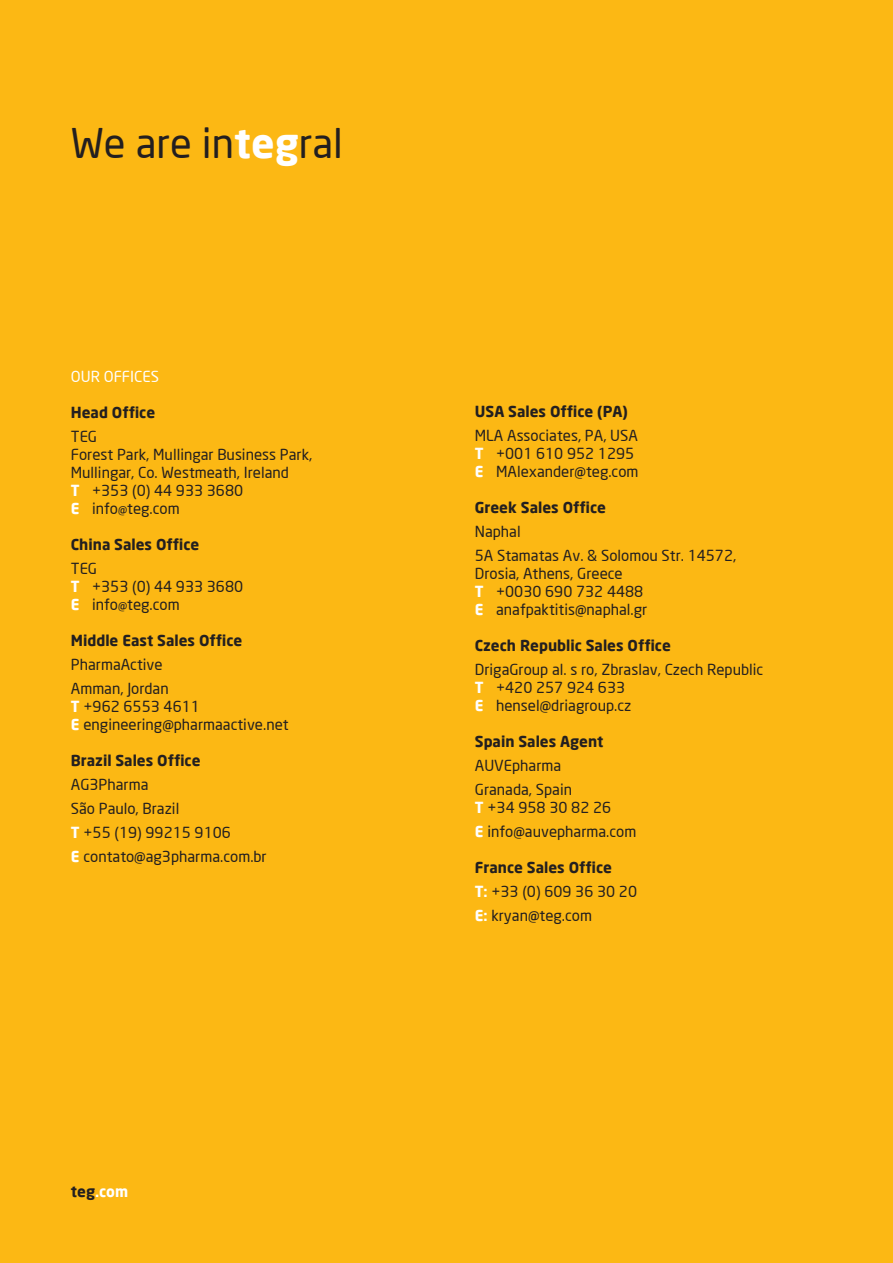
<style>
.page{position:relative;width:893px;height:1263px;background:#fcb814}
.page>*{position:absolute;margin:0;border:0;box-sizing:border-box;transform-origin:0 0}
.t1{font:40.05px "Neo Sans";color:#231f20}
.t2{font:15px "Neo Sans";color:#231f20}
.t3{font:700 15px "Neo Sans";color:#231f20}
.t4{font:15px "Neo Sans";color:#fff}
.t5{font:700 15px "Neo Sans";color:#fff}
.s1{font-weight:700;color:#fff}
.s2{font-size:12px}
.s3{color:#231f20}
</style>
<div class="page">
<p class="t1" style="left:71px;top:119px;width:274px">We are in<span class="s1">teg</span>ral</p>
<p class="t4" style="left:71px;top:367px;width:90px">OUR OFFICES</p>
<p class="t3" style="left:71px;top:403px;width:86px">Head Office</p>
<p class="t2" style="left:71px;top:427px;width:28px">TEG</p>
<p class="t2" style="left:71px;top:445px;width:243px">Forest Park, Mullingar Business Park,</p>
<p class="t2" style="left:71px;top:463px;width:220px">Mullingar, Co. Westmeath, Ireland</p>
<p class="t2" style="left:71px;top:481px;width:174px"><span class="s1">T</span> +353 (0) 44 933 3680</p>
<p class="t2" style="left:71px;top:499px;width:110px"><span class="s1">E</span> info<span class="s2">@</span>teg.com</p>
<p class="t3" style="left:71px;top:535px;width:130px">China Sales Office</p>
<p class="t2" style="left:71px;top:559px;width:28px">TEG</p>
<p class="t2" style="left:71px;top:577px;width:174px"><span class="s1">T</span> +353 (0) 44 933 3680</p>
<p class="t2" style="left:71px;top:595px;width:110px"><span class="s1">E</span> info<span class="s2">@</span>teg.com</p>
<p class="t3" style="left:71px;top:631px;width:173px">Middle East Sales Office</p>
<p class="t2" style="left:71px;top:655px;width:93px">PharmaActive</p>
<p class="t2" style="left:71px;top:679px;width:99px">Amman, Jordan</p>
<p class="t2" style="left:71px;top:697px;width:131px"><span class="s1">T</span> +962 6553 4611</p>
<p class="t2" style="left:71px;top:715px;width:219px"><span class="s1">E</span> engineering@pharmaactive.net</p>
<p class="t3" style="left:71px;top:751px;width:131px">Brazil Sales Office</p>
<p class="t2" style="left:71px;top:775px;width:79px">AG3Pharma</p>
<p class="t2" style="left:71px;top:799px;width:110px">São Paulo, Brazil</p>
<p class="t2" style="left:71px;top:823px;width:162px"><span class="s1">T</span> +55 (19) 99215 9106</p>
<p class="t2" style="left:71px;top:847px;width:197px"><span class="s1">E</span> contato@ag3pharma.com.br</p>
<p class="t5" style="left:71px;top:1181px;width:59px"><span class="s3">teg</span>.com</p>
<p class="t3" style="left:475px;top:402px;width:155px">USA Sales Office (PA)</p>
<p class="t2" style="left:475px;top:427px;width:165px">MLA Associates, PA, USA</p>
<p class="t2" style="left:475px;top:445px;width:161px"><span class="s1">T</span> +001 610 952 1295</p>
<p class="t2" style="left:475px;top:463px;width:165px"><span class="s1">E</span> MAlexander@teg.com</p>
<p class="t3" style="left:475px;top:498px;width:133px">Greek Sales Office</p>
<p class="t2" style="left:475px;top:523px;width:47px">Naphal</p>
<p class="t2" style="left:475px;top:547px;width:263px">5A Stamatas Av. &amp; Solomou Str. 14572,</p>
<p class="t2" style="left:475px;top:565px;width:149px">Drosia, Athens, Greece</p>
<p class="t2" style="left:475px;top:583px;width:170px"><span class="s1">T</span> +0030 690 732 4488</p>
<p class="t2" style="left:475px;top:601px;width:174px"><span class="s1">E</span> anafpaktitis@naphal.gr</p>
<p class="t3" style="left:475px;top:636px;width:198px">Czech Republic Sales Office</p>
<p class="t2" style="left:475px;top:661px;width:290px">DrigaGroup al. s ro, Zbraslav, Czech Republic</p>
<p class="t2" style="left:475px;top:679px;width:152px"><span class="s1">T</span> +420 257 924 633</p>
<p class="t2" style="left:475px;top:697px;width:158px"><span class="s1">E</span> hensel@driagroup.cz</p>
<p class="t3" style="left:475px;top:732px;width:130px">Spain Sales Agent</p>
<p class="t2" style="left:475px;top:757px;width:88px">AUVEpharma</p>
<p class="t2" style="left:475px;top:781px;width:99px">Granada, Spain</p>
<p class="t2" style="left:475px;top:799px;width:138px"><span class="s1">T</span> +34 958 30 82 26</p>
<p class="t2" style="left:475px;top:823px;width:163px"><span class="s1">E</span> info@auvepharma.com</p>
<p class="t3" style="left:475px;top:858px;width:139px">France Sales Office</p>
<p class="t2" style="left:475px;top:883px;width:164px"><span class="s1">T:</span> +33 (0) 609 36 30 20</p>
<p class="t2" style="left:475px;top:907px;width:119px"><span class="s1">E:</span> kryan@teg.com</p>
</div>
